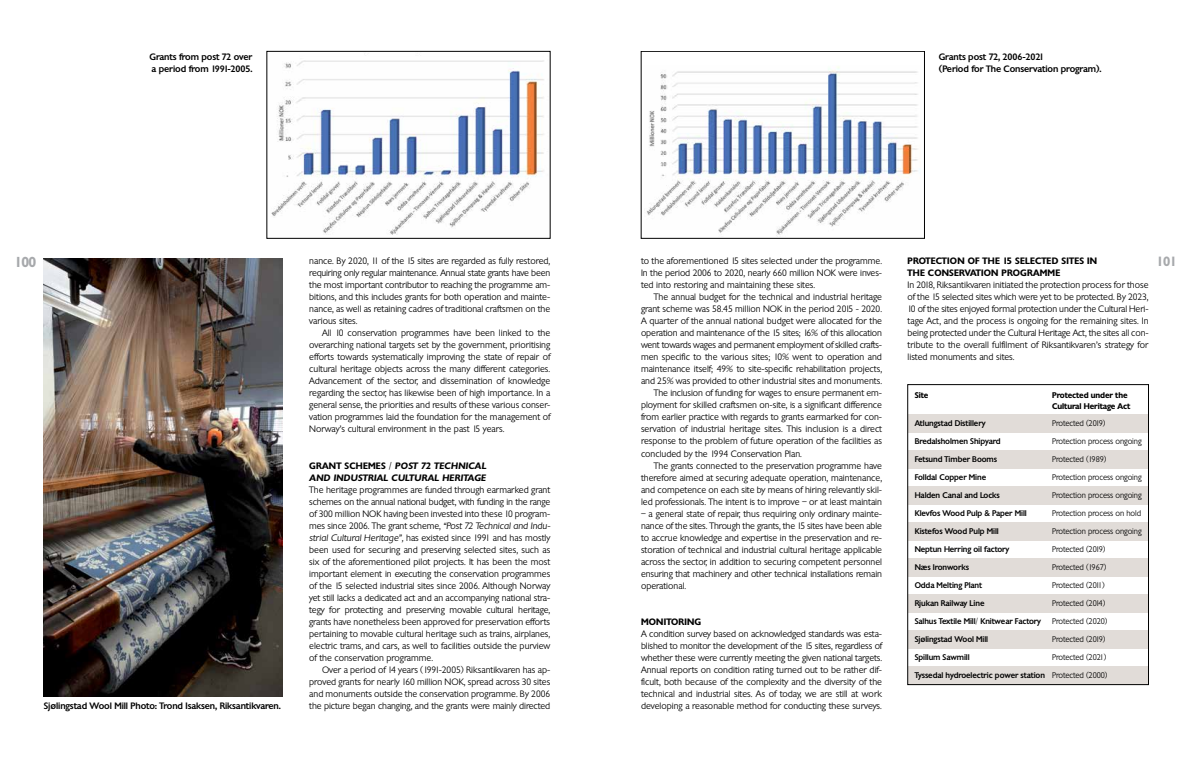
<style>
.page{position:relative;width:1191px;height:766px;background:#fff}
.page>*{position:absolute;margin:0;border:0;box-sizing:border-box;transform-origin:0 0}
.t1{font:600 14px "Chantilly";color:#a7a9ac}
.t2{font:600 13px "Chantilly";color:#a7a9ac}
.t3{font:300 9px/12px "Chantilly";color:#000;text-align:justify}
.t4{font:500 9px/12px "Chantilly";letter-spacing:-.01em;color:#000}
.t5{font:600 9px/12px "Chantilly";letter-spacing:.025em;color:#000}
.t6{font:italic 600 9px/12px "Chantilly";letter-spacing:.025em;color:#000}
.t7{font:300 9px "Chantilly";letter-spacing:-.02em;color:#000}
.t8{font:500 8px "Chantilly";letter-spacing:-.01em;color:#000}
.t9{font:300 8px "Chantilly";letter-spacing:-.01em;color:#000}
.t10{font:600 8px/11px "Chantilly";letter-spacing:-.01em;color:#000}
.s1{font-style:normal}
.s2{font-style:italic}
.s3{font-weight:300}
</style>
<div class="page">
<img style="left:271px;top:60px;width:273px;height:175px">
<div style="left:267px;top:51px;width:283px;height:187px;border:1px solid #000"></div>
<img style="left:44px;top:258px;width:239px;height:438px">
<div style="left:641px;top:51px;width:283px;height:187px;border:1px solid #000"></div>
<div style="left:908px;top:666px;width:240px;height:18px;background:#e1dcd8"></div>
<div style="left:908px;top:630px;width:240px;height:18px;background:#e1dcd8"></div>
<div style="left:908px;top:594px;width:240px;height:18px;background:#e1dcd8"></div>
<div style="left:908px;top:558px;width:240px;height:18px;background:#e1dcd8"></div>
<div style="left:908px;top:522px;width:240px;height:18px;background:#e1dcd8"></div>
<div style="left:908px;top:486px;width:240px;height:18px;background:#e1dcd8"></div>
<div style="left:908px;top:450px;width:240px;height:18px;background:#e1dcd8"></div>
<div style="left:908px;top:414px;width:240px;height:18px;background:#e1dcd8"></div>
<div style="left:907px;top:384px;width:241px;height:300px;border:1px solid #000"></div>
<img style="left:646px;top:66px;width:272px;height:170px">
<p class="t4" style="left:150px;top:51px;width:104px">Grants from post 72 over a period from 1991-2005.</p>
<h1 class="t1" style="left:14px;top:252px;width:23px">100</h1>
<p class="t3" style="left:309px;top:255px;width:242px">nance. By 2020, 11 of the 15 sites are regarded as fully restored, requiring only regular maintenance. Annual state grants have been the most important contributor to reaching the programme am&shy;bitions, and this includes grants for both operation and mainte&shy;nance, as well as retaining cadres of traditional craftsmen on the various sites.</p>
<p class="t3" style="left:309px;top:327px;width:242px;text-indent:13px">All 10 conservation programmes have been linked to the overarching national targets set by the government, prioritising efforts towards systematically improving the state of repair of cultural heritage objects across the many different categories.<br>Advancement of the sector, and dissemination of knowledge regarding the sector, has likewise been of high importance. In a general sense, the priorities and results of these various conser&shy;vation programmes laid the foundation for the management of Norway’s cultural environment in the past 15 years.</p>
<p class="t6" style="left:309px;top:459px;width:178px"><span class="s1">GRANT SCHEMES /</span> POST 72 TECHNICAL<br>AND INDUSTRIAL CULTURAL HERITAGE</p>
<p class="t3" style="left:309px;top:483px;width:242px">The heritage programmes are funded through earmarked grant schemes on the annual national budget, with funding in the range of 300 million NOK having been invested into these 10 program&shy;mes since 2006. The grant scheme, <span class="s2">“Post 72 Technical and Indu&shy;strial Cultural Heritage”,</span> has existed since 1991 and has mostly been used for securing and preserving selected sites, such as six of the aforementioned pilot projects. It has been the most important element in executing the conservation programmes of the 15 selected industrial sites since 2006. Although Norway yet still lacks a dedicated act and an accompanying national stra&shy;tegy for protecting and preserving movable cultural heritage, grants have nonetheless been approved for preservation efforts pertaining to movable cultural heritage such as trains, airplanes, electric trams, and cars, as well to facilities outside the purview of the conservation programme.</p>
<p class="t3" style="left:309px;top:663px;width:242px;text-indent:13px">Over a period of 14 years (1991-2005) Riksantikvaren has ap&shy;proved grants for nearly 160 million NOK, spread across 30 sites and monuments outside the conservation programme. By 2006</p>
<p class="t4" style="left:44px;top:699px;width:238px">Sjølingstad Wool Mill Photo: Trond Isaksen, Riksantikvaren.</p>
<p class="t3" style="left:309px;top:699px;width:242px">the picture began changing, and the grants were mainly directed</p>
<p class="t4" style="left:938px;top:51px;width:164px">Grants post 72, 2006-2021<br>(Period for The Conservation program).</p>
<p class="t3" style="left:641px;top:255px;width:242px">to the aforementioned 15 sites selected under the programme.</p>
<h2 class="t2" style="left:1156px;top:252px;width:22px">101</h2>
<p class="t3" style="left:641px;top:267px;width:242px">In the period 2006 to 2020, nearly 660 million NOK were inves&shy;ted into restoring and maintaining these sites.</p>
<p class="t3" style="left:654px;top:291px;width:230px">The annual budget for the technical and industrial heritage</p>
<p class="t3" style="left:641px;top:303px;width:242px">grant scheme was 58.45 million NOK in the period 2015 - 2020.</p>
<p class="t3" style="left:641px;top:315px;width:242px">A quarter of the annual national budget were allocated for the</p>
<p class="t3" style="left:641px;top:327px;width:242px">operation and maintenance of the 15 sites; 16% of this allocation</p>
<p class="t7" style="left:641px;top:339px;width:242px">went towards wages and permanent employment of skilled crafts-</p>
<p class="t3" style="left:641px;top:351px;width:242px">men specific to the various sites; 10% went to operation and</p>
<p class="t3" style="left:641px;top:363px;width:242px">maintenance itself; 49% to site-specific rehabilitation projects,</p>
<p class="t3" style="left:641px;top:375px;width:242px">and 25% was provided to other industrial sites and monuments.</p>
<p class="t3" style="left:654px;top:387px;width:230px">The inclusion of funding for wages to ensure permanent em-</p>
<p class="t3" style="left:641px;top:399px;width:242px">ployment for skilled craftsmen on-site, is a significant difference</p>
<p class="t3" style="left:641px;top:411px;width:242px">from earlier practice with regards to grants earmarked for con-</p>
<p class="t3" style="left:641px;top:423px;width:242px">servation of industrial heritage sites. This inclusion is a direct</p>
<p class="t3" style="left:641px;top:435px;width:242px">response to the problem of future operation of the facilities as</p>
<p class="t3" style="left:641px;top:447px;width:162px">concluded by the 1994 Conservation Plan.</p>
<p class="t3" style="left:654px;top:459px;width:230px">The grants connected to the preservation programme have</p>
<p class="t3" style="left:641px;top:471px;width:242px">therefore aimed at securing adequate operation, maintenance,</p>
<p class="t3" style="left:641px;top:483px;width:242px">and competence on each site by means of hiring relevantly skil-</p>
<p class="t3" style="left:641px;top:495px;width:242px">led professionals. The intent is to improve – or at least maintain</p>
<p class="t3" style="left:641px;top:507px;width:242px">– a general state of repair, thus requiring only ordinary mainte&shy;nance of the sites. Through the grants, the 15 sites have been able to accrue knowledge and expertise in the preservation and re&shy;storation of technical and industrial cultural heritage applicable across the sector, in addition to securing competent personnel ensuring that machinery and other technical installations remain operational.</p>
<p class="t5" style="left:641px;top:615px;width:62px">MONITORING</p>
<p class="t3" style="left:641px;top:627px;width:242px">A condition survey based on acknowledged standards was esta&shy;blished to monitor the development of the 15 sites, regardless of whether these were currently meeting the given national targets.<br>Annual reports on condition rating turned out to be rather dif&shy;ficult, both because of the complexity and the diversity of the technical and industrial sites. As of today, we are still at work developing a reasonable method for conducting these surveys.</p>
<p class="t5" style="left:907px;top:255px;width:191px">PROTECTION OF THE 15 SELECTED SITES IN<br>THE CONSERVATION PROGRAMME</p>
<p class="t3" style="left:907px;top:279px;width:242px">In 2018, Riksantikvaren initiated the protection process for those of the 15 selected sites which were yet to be protected. By 2023, 10 of the sites enjoyed formal protection under the Cultural Heri&shy;tage Act, and the process is ongoing for the remaining sites. In being protected under the Cultural Heritage Act, the sites all con&shy;tribute to the overall fulfilment of Riksantikvaren’s strategy for listed monuments and sites.</p>
<p class="t10" style="left:914px;top:389px;width:15px">Site</p>
<p class="t10" style="left:1052px;top:389px;width:79px">Protected under the<br>Cultural Heritage Act</p>
<p class="t8" style="left:914px;top:418px;width:72px">Atlungstad Distillery</p>
<p class="t9" style="left:1052px;top:418px;width:55px">Protected (2019)</p>
<p class="t8" style="left:914px;top:436px;width:87px">Bredalsholmen Shipyard</p>
<p class="t9" style="left:1052px;top:436px;width:91px">Protection process ongoing</p>
<p class="t8" style="left:914px;top:454px;width:84px">Fetsund Timber Booms</p>
<p class="t9" style="left:1052px;top:454px;width:56px">Protected (1989)</p>
<p class="t8" style="left:914px;top:472px;width:73px">Folldal Copper Mine</p>
<p class="t9" style="left:1052px;top:472px;width:91px">Protection process ongoing</p>
<p class="t8" style="left:914px;top:490px;width:87px">Halden Canal and Locks</p>
<p class="t9" style="left:1052px;top:490px;width:91px">Protection process ongoing</p>
<p class="t8" style="left:914px;top:508px;width:114px">Klevfos Wood Pulp &amp; Paper Mill</p>
<p class="t9" style="left:1052px;top:508px;width:90px">Protection process on hold</p>
<p class="t8" style="left:914px;top:526px;width:86px">Kistefos Wood Pulp Mill</p>
<p class="t9" style="left:1052px;top:526px;width:91px">Protection process ongoing</p>
<p class="t8" style="left:914px;top:544px;width:96px">Neptun Herring oil factory</p>
<p class="t9" style="left:1052px;top:544px;width:55px">Protected (2019)</p>
<p class="t8" style="left:914px;top:562px;width:56px">Næs Ironworks</p>
<p class="t9" style="left:1052px;top:562px;width:56px">Protected (1967)</p>
<p class="t8" style="left:914px;top:580px;width:69px">Odda Melting Plant</p>
<p class="t9" style="left:1052px;top:580px;width:54px">Protected (2011)</p>
<p class="t8" style="left:914px;top:598px;width:71px">Rjukan Railway Line</p>
<p class="t9" style="left:1052px;top:598px;width:55px">Protected (2014)</p>
<p class="t8" style="left:914px;top:616px;width:128px">Salhus Textile Mill/ Knitwear Factory</p>
<p class="t9" style="left:1052px;top:616px;width:57px">Protected (2020)</p>
<p class="t8" style="left:914px;top:634px;width:75px">Sjølingstad Wool Mill</p>
<p class="t9" style="left:1052px;top:634px;width:55px">Protected (2019)</p>
<p class="t8" style="left:914px;top:652px;width:56px">Spillum Sawmill</p>
<p class="t9" style="left:1052px;top:652px;width:56px">Protected (2021)</p>
<p class="t8" style="left:914px;top:670px;width:194px">Tyssedal hydroelectric power station <span class="s3">Protected (2000)</span></p>
</div>
